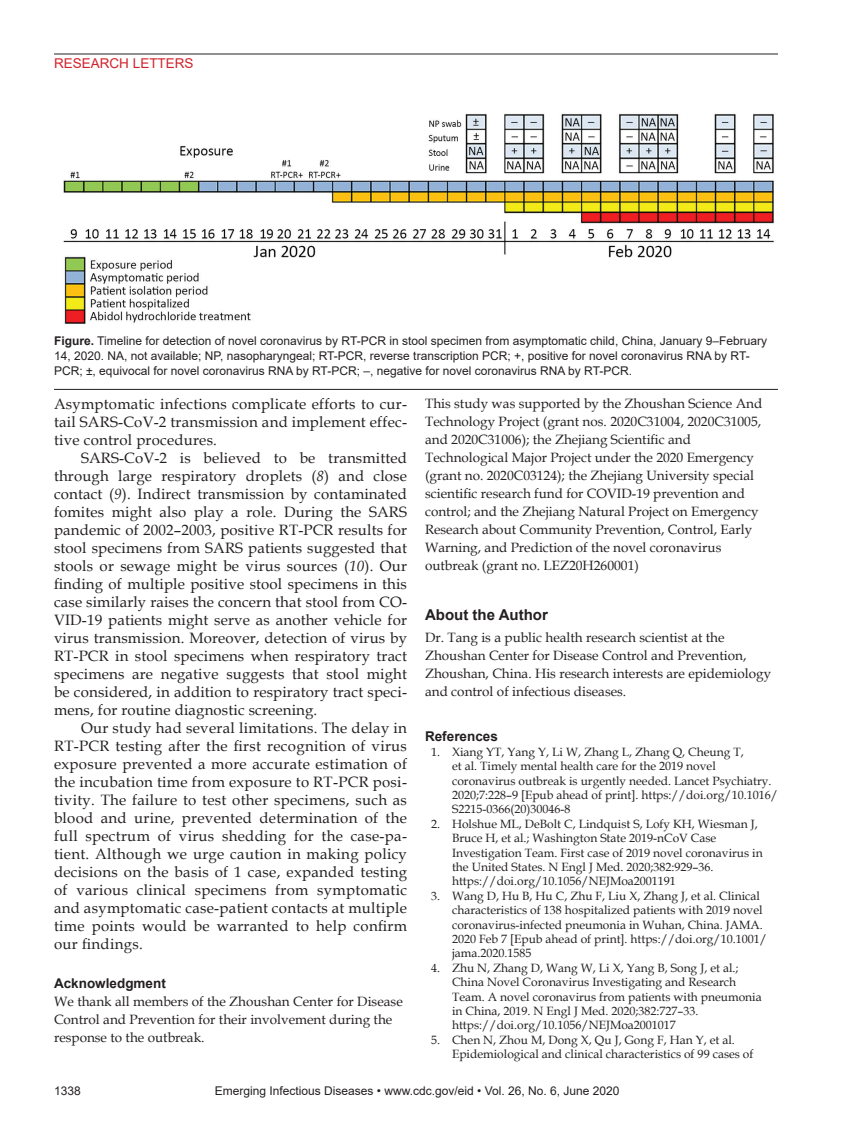
<style>
.page{position:relative;width:851px;height:1134px;background:#fff}
.page>*{position:absolute;margin:0;border:0;box-sizing:border-box;transform-origin:0 0}
.Body_Text{font:15px/18px "Book Antiqua";letter-spacing:.015em;color:#231f20;text-align:justify}
.Bio_Head{font:700 15px "Arial";color:#231f20}
.Acknowledgment{font:13.5px/18px "Book Antiqua";color:#231f20}
.Bio{font:13.5px/18px "Book Antiqua";color:#231f20}
.t1{font:13.5px "Arial";color:#d1232a}
.Acknowledgment_Head{font:700 13.5px "Arial";color:#231f20}
.Ref_Title{font:700 13.5px "Arial";color:#231f20}
.References{font:12px/14.4px "Book Antiqua";color:#231f20}
.Figure_Legend{font:12px/15px "Arial";color:#231f20}
.s1{font-weight:700}
.s2{font-style:italic}
</style>
<div class="page">
<hr style="left:54px;top:54px;width:724px;height:1px;background:#231f20">
<img style="left:63px;top:113px;width:711px;height:211px">
<hr style="left:54px;top:389px;width:724px;height:1px;background:#231f20">
<p class="t1" style="left:54px;top:54px;width:141px">RESEARCH LETTERS</p>
<p class="Figure_Legend" style="left:54px;top:333px;width:714px"><span class="s1">Figure.</span> Timeline for detection of novel coronavirus by RT-PCR in stool specimen from asymptomatic child, China, January 9–February<br>14, 2020. NA, not available; NP, nasopharyngeal; RT-PCR, reverse transcription PCR; +, positive for novel coronavirus RNA by RT-<br>PCR; ±, equivocal for novel coronavirus RNA by RT-PCR; –, negative for novel coronavirus RNA by RT-PCR.</p>
<p class="Body_Text" style="left:54px;top:395px;width:354px">Asymptomatic infections complicate efforts to cur&shy;tail SARS-CoV-2 transmission and implement effec&shy;tive control procedures.</p>
<p class="Body_Text" style="left:54px;top:449px;width:354px;text-indent:27px">SARS-CoV-2 is believed to be transmitted through large respiratory droplets (<span class="s2">8</span>) and close contact (<span class="s2">9</span>). Indirect transmission by contaminated fomites might also play a role. During the SARS pandemic of 2002–2003, positive RT-PCR results for stool specimens from SARS patients suggested that stools or sewage might be virus sources (<span class="s2">10</span>). Our finding of multiple positive stool specimens in this case similarly raises the concern that stool from CO-VID-19 patients might serve as another vehicle for virus transmission. Moreover, detection of virus by RT-PCR in stool specimens when respiratory tract specimens are negative suggests that stool might be considered, in addition to respiratory tract speci&shy;mens, for routine diagnostic screening.</p>
<p class="Body_Text" style="left:54px;top:719px;width:354px;text-indent:27px">Our study had several limitations. The delay in RT-PCR testing after the first recognition of virus exposure prevented a more accurate estimation of the incubation time from exposure to RT-PCR posi&shy;tivity. The failure to test other specimens, such as blood and urine, prevented determination of the full spectrum of virus shedding for the case-pa&shy;tient. Although we urge caution in making policy decisions on the basis of 1 case, expanded testing of various clinical specimens from symptomatic and asymptomatic case-patient contacts at multiple time points would be warranted to help confirm our findings.</p>
<p class="Acknowledgment_Head" style="left:54px;top:973px;width:113px">Acknowledgment</p>
<p class="Acknowledgment" style="left:54px;top:992px;width:350px">We thank all members of the Zhoushan Center for Disease<br>Control and Prevention for their involvement during the response to the outbreak.</p>
<p class="Acknowledgment" style="left:425px;top:394px;width:339px">This study was supported by the Zhoushan Science And Technology Project (grant nos. 2020C31004, 2020C31005, and 2020C31006); the Zhejiang Scientific and Technological Major Project under the 2020 Emergency (grant no. 2020C03124); the Zhejiang University special scientific research fund for COVID-19 prevention and control; and the Zhejiang Natural Project on Emergency Research about Community Prevention, Control, Early Warning, and Prediction of the novel coronavirus outbreak (grant no. LEZ20H260001)</p>
<p class="Bio_Head" style="left:425px;top:604px;width:124px">About the Author</p>
<p class="Bio" style="left:425px;top:628px;width:347px">Dr. Tang is a public health research scientist at the Zhoushan Center for Disease Control and Prevention, Zhoushan, China. His research interests are epidemiology and control of infectious diseases.</p>
<p class="Ref_Title" style="left:425px;top:727px;width:74px">References</p>
<p class="References" style="left:452px;top:744px;width:327px;text-indent:-21px">1. Xiang YT, Yang Y, Li W, Zhang L, Zhang Q, Cheung T,<br>et al. Timely mental health care for the 2019 novel coronavirus outbreak is urgently needed. Lancet Psychiatry.<br>2020;7:228–9 [Epub ahead of print]. https://doi.org/10.1016/ S2215-0366(20)30046-8</p>
<p class="References" style="left:452px;top:816px;width:312px;text-indent:-21px">2. Holshue ML, DeBolt C, Lindquist S, Lofy KH, Wiesman J, Bruce H, et al.; Washington State 2019-nCoV Case Investigation Team. First case of 2019 novel coronavirus in the United States. N Engl J Med. 2020;382:929–36. https://doi.org/10.1056/NEJMoa2001191</p>
<p class="References" style="left:452px;top:888px;width:316px;text-indent:-21px">3. Wang D, Hu B, Hu C, Zhu F, Liu X, Zhang J, et al. Clinical characteristics of 138 hospitalized patients with 2019 novel coronavirus-infected pneumonia in Wuhan, China. JAMA.<br>2020 Feb 7 [Epub ahead of print]. https://doi.org/10.1001/ jama.2020.1585</p>
<p class="References" style="left:452px;top:960px;width:311px;text-indent:-21px">4. Zhu N, Zhang D, Wang W, Li X, Yang B, Song J, et al.; China Novel Coronavirus Investigating and Research Team. A novel coronavirus from patients with pneumonia in China, 2019. N Engl J Med. 2020;382:727–33. https://doi.org/10.1056/NEJMoa2001017</p>
<p class="References" style="left:452px;top:1032px;width:303px;text-indent:-21px">5. Chen N, Zhou M, Dong X, Qu J, Gong F, Han Y, et al.<br>Epidemiological and clinical characteristics of 99 cases of</p>
<p class="Figure_Legend" style="left:54px;top:1084px;width:28px">1338</p>
<p class="Figure_Legend" style="left:215px;top:1084px;width:406px">Emerging Infectious Diseases • www.cdc.gov/eid • Vol. 26, No. 6, June 2020</p>
</div>
